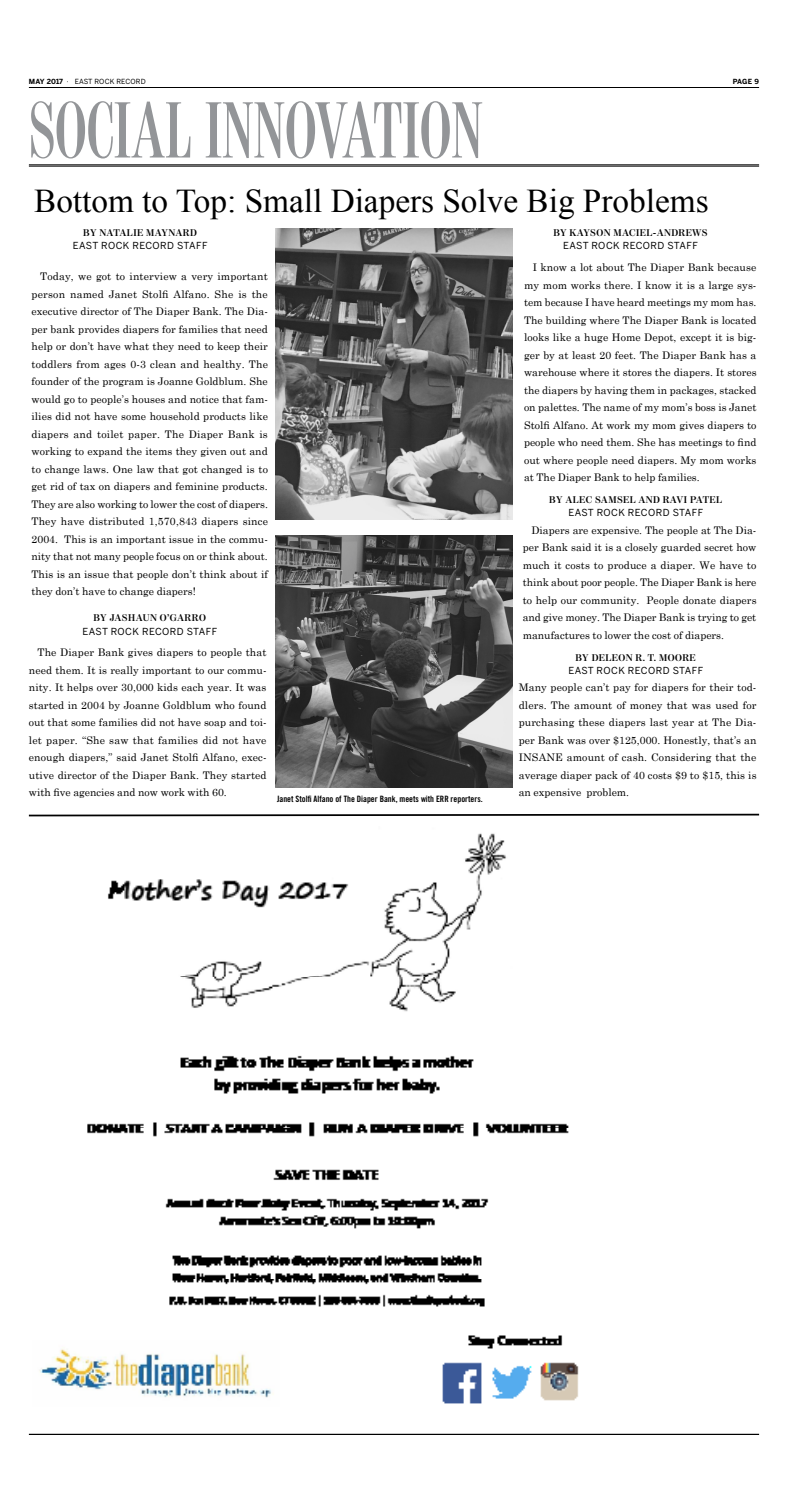
<style>
.page{position:relative;width:788px;height:1512px;background:#fff}
.page>*{position:absolute;margin:0;border:0;box-sizing:border-box;transform-origin:0 0}
.t1{font:78.75px "Moderno FB Comp";color:#939598}
.t2{font:33.25px "Times New Roman";color:#000}
.t3{font:10.5px/17.5px "Century Schoolbook";color:#000;text-align:justify}
.t4{font:700 9.62px "Moderno FB";letter-spacing:.05em;color:#000}
.t5{font:9.62px "Benton Sans";letter-spacing:.05em;color:#000}
.t6{font:8.75px "Trade Gothic Bold Cond Twenty";color:#000}
.t7{font:7px "Benton Sans";letter-spacing:.02em;color:#000}
.t8{font:700 7px "Benton Sans";color:#000}
.s1{font-weight:700}
</style>
<div class="page">
<hr style="left:29px;top:164px;width:730px;height:1px;background:#000">
<hr style="left:29px;top:166px;width:730px;height:1px;background:#000">
<hr style="left:29px;top:87px;width:730px;height:1px;background:#000">
<hr style="left:29px;top:1434px;width:730px;height:1px;background:#000">
<svg style="left:28px;top:813px;width:732px;height:4px"></svg>
<img style="left:39px;top:833px;width:540px;height:571px">
<img style="left:276px;top:536px;width:236px;height:252px">
<img style="left:276px;top:228px;width:236px;height:292px">
<p class="t7" style="left:29px;top:78px;width:118px"><span class="s1">MAY 2017</span> · EAST ROCK RECORD</p>
<p class="t8" style="left:732px;top:78px;width:28px">PAGE 9</p>
<h1 class="t1" style="left:29px;top:87px;width:455px">SOCIAL INNOVATION</h1>
<h2 class="t2" style="left:34px;top:179px;width:676px">Bottom to Top: Small Diapers Solve Big Problems</h2>
<p class="t4" style="left:83px;top:227px;width:115px">BY NATALIE MAYNARD</p>
<p class="t5" style="left:73px;top:240px;width:136px">EAST ROCK RECORD STAFF</p>
<p class="t3" style="left:32px;top:267px;width:238px;text-indent:9px">Today, we got to interview a very important person named Janet Stolfi Alfano. She is the executive director of The Diaper Bank. The Dia&shy;per bank provides diapers for families that need help or don’t have what they need to keep their toddlers from ages 0-3 clean and healthy. The founder of the program is Joanne Goldblum. She would go to people’s houses and notice that fam&shy;ilies did not have some household products like diapers and toilet paper. The Diaper Bank is working to expand the items they given out and to change laws. One law that got changed is to get rid of tax on diapers and feminine products.<br>They are also working to lower the cost of diapers.<br>They have distributed 1,570,843 diapers since 2004. This is an important issue in the commu&shy;nity that not many people focus on or think about.<br>This is an issue that people don’t think about if they don’t have to change diapers!</p>
<p class="t4" style="left:94px;top:613px;width:114px">BY JASHAUN O’GARRO</p>
<p class="t5" style="left:82px;top:625px;width:136px">EAST ROCK RECORD STAFF</p>
<p class="t3" style="left:29px;top:643px;width:239px;text-indent:9px">The Diaper Bank gives diapers to people that need them. It is really important to our commu&shy;nity. It helps over 30,000 kids each year. It was started in 2004 by Joanne Goldblum who found out that some families did not have soap and toi&shy;let paper. “She saw that families did not have enough diapers,” said Janet Stolfi Alfano, exec&shy;utive director of the Diaper Bank. They started with five agencies and now work with 60.</p>
<p class="t6" style="left:277px;top:794px;width:207px">Janet Stolfi Alfano of The Diaper Bank, meets with ERR reporters.</p>
<p class="t4" style="left:553px;top:227px;width:155px">BY KAYSON MACIEL-ANDREWS</p>
<p class="t5" style="left:563px;top:240px;width:136px">EAST ROCK RECORD STAFF</p>
<p class="t3" style="left:524px;top:258px;width:234px;text-indent:9px">I know a lot about The Diaper Bank because my mom works there. I know it is a large sys&shy;tem because I have heard meetings my mom has.<br>The building where The Diaper Bank is located looks like a huge Home Depot, except it is big&shy;ger by at least 20 feet. The Diaper Bank has a warehouse where it stores the diapers. It stores the diapers by having them in packages, stacked on palettes. The name of my mom’s boss is Janet Stolfi Alfano. At work my mom gives diapers to people who need them. She has meetings to find out where people need diapers. My mom works at The Diaper Bank to help families.</p>
<p class="t4" style="left:549px;top:495px;width:174px">BY ALEC SAMSEL AND RAVI PATEL</p>
<p class="t5" style="left:568px;top:507px;width:136px">EAST ROCK RECORD STAFF</p>
<p class="t3" style="left:522px;top:521px;width:235px;text-indent:9px">Diapers are expensive. The people at The Dia&shy;per Bank said it is a closely guarded secret how much it costs to produce a diaper. We have to think about poor people. The Diaper Bank is here to help our community. People donate diapers and give money. The Diaper Bank is trying to get manufactures to lower the cost of diapers.</p>
<p class="t4" style="left:575px;top:652px;width:122px">BY DELEON R. T. MOORE</p>
<p class="t5" style="left:568px;top:665px;width:136px">EAST ROCK RECORD STAFF</p>
<p class="t3" style="left:518px;top:678px;width:239px">Many people can’t pay for diapers for their tod&shy;dlers. The amount of money that was used for purchasing these diapers last year at The Dia&shy;per Bank was over $125,000. Honestly, that’s an INSANE amount of cash. Considering that the average diaper pack of 40 costs $9 to $15, this is an expensive problem.</p>
</div>
